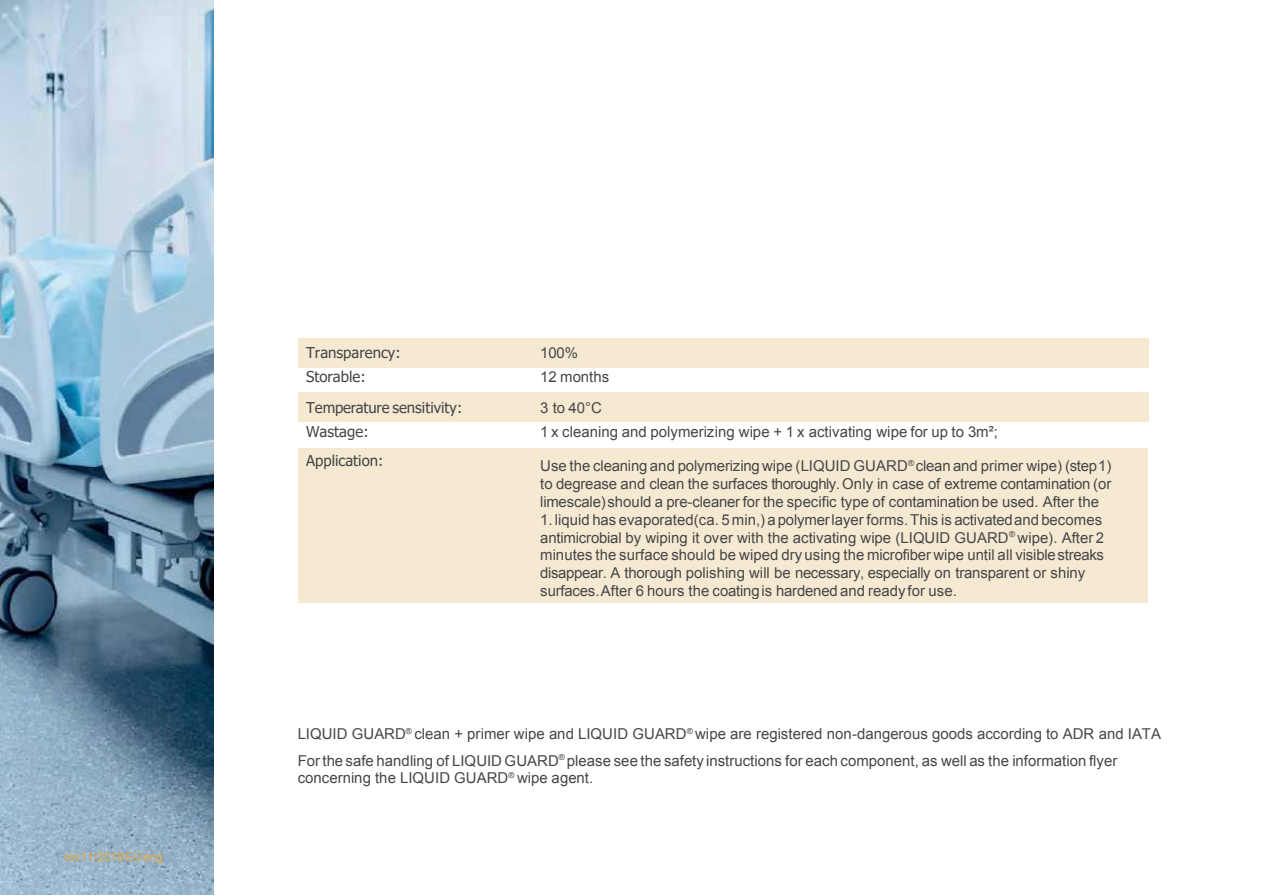
<style>
.page{position:relative;width:1265px;height:896px;background:#fff}
.page>*{position:absolute;margin:0;border:0;box-sizing:border-box;transform-origin:0 0}
.t1{font:15px/17.9px "Arial";color:#464648}
.t2{font:15px "Tahoma";color:#464648}
.t3{font:12px "Arial";letter-spacing:-.005em;color:#daa946}
</style>
<div class="page">
<img style="left:0;top:0;width:213px;height:894px">
<div style="left:298px;top:338px;width:850px;height:30px;background:#f5e9d2"></div>
<div style="left:298px;top:392px;width:850px;height:30px;background:#f5e9d2"></div>
<div style="left:298px;top:448px;width:233px;height:154px;background:#f5e9d2"></div>
<div style="left:531px;top:448px;width:617px;height:154px;background:#f5e9d2"></div>
<p class="t3" style="left:64px;top:848px;width:101px">rev11/2018EUeng</p>
<p class="t2" style="left:306px;top:343px;width:96px">Transparency:</p>
<p class="t1" style="left:540px;top:344px;width:40px">100%</p>
<p class="t2" style="left:306px;top:367px;width:61px">Storable:</p>
<p class="t1" style="left:540px;top:368px;width:71px">12 months</p>
<p class="t2" style="left:306px;top:397px;width:157px">Temperature sensitivity:</p>
<p class="t1" style="left:540px;top:398px;width:63px">3 to 40°C</p>
<p class="t2" style="left:306px;top:422px;width:64px">Wastage:</p>
<p class="t1" style="left:540px;top:423px;width:459px">1 x cleaning and polymerizing wipe + 1 x activating wipe for up to 3m²;</p>
<p class="t2" style="left:306px;top:450px;width:79px">Application:</p>
<p class="t1" style="left:540px;top:457px;width:572px;text-align:justify">Use the cleaning and polymerizing wipe (LIQUID GUARD<sup>®</sup> clean and primer wipe) (step1) to degrease and clean the surfaces thoroughly. Only in case of extreme contamination (or limescale)should a pre-cleaner for the specific type of contamination be used. After the</p>
<p class="t1" style="left:540px;top:510px;width:565px">1. liquid has evaporated(ca. 5min,) apolymerlayer forms.This is activatedand becomes antimicrobial by wiping it over with the activating wipe (LIQUID GUARD<sup>®</sup> wipe). After 2 minutes the surface should be wiped dry using the microfiber wipe until all visiblestreaks disappear. A thorough polishing will be necessary, especially on transparent or shiny surfaces.After 6 hours the coatingis hardened and ready for use.</p>
<p class="t1" style="left:298px;top:720px;width:865px;line-height:26.4px">LIQUID GUARD<sup>®</sup> clean + primer wipe and LIQUID GUARD<sup>®</sup> wipe are registered non-dangerous goods according to ADR and IATA<br>For the safe handling of LIQUID GUARD<sup>®</sup> please see the safety instructions for each component, as well as the information flyer</p>
<p class="t1" style="left:298px;top:769px;width:297px">concerning the LIQUID GUARD<sup>®</sup> wipe agent.</p>
</div>
